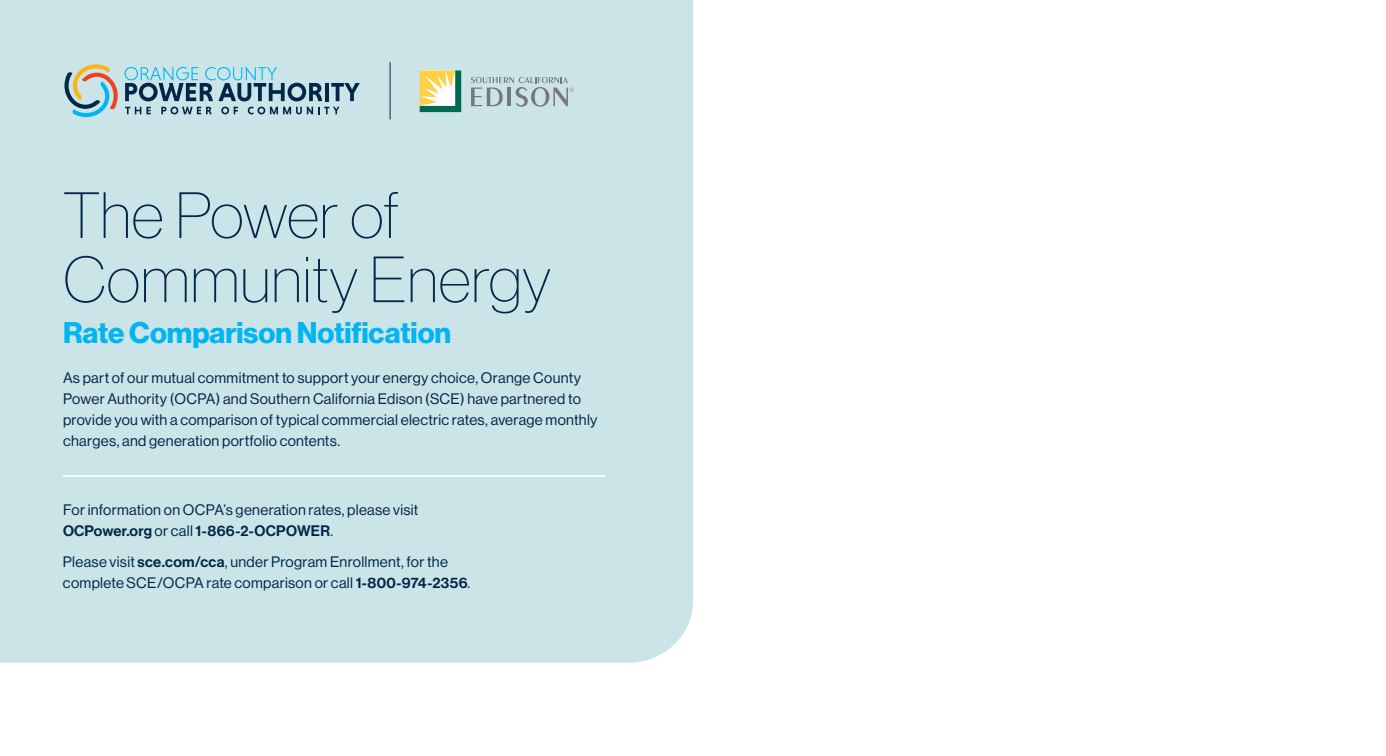
<style>
.page{position:relative;width:1386px;height:756px;background:#fff}
.page>*{position:absolute;margin:0;border:0;box-sizing:border-box;transform-origin:0 0}
.t1{font:63.88px/64.2px "N Haas Grotesk DS Pro 25 Th";letter-spacing:.01em;color:#002748}
.t2{font:29.22px "N Haas Grotesk DS Pro 75 Bd";color:#00b5f1}
.t3{font:14.88px/21px "N Haas Grotesk DS Pro 55 Rg";letter-spacing:.02em;color:#002748}
.t4{font:14.88px "N Haas Grotesk DS Pro 65 Md";letter-spacing:.015em;color:#002748}
.s1{font-family:"N Haas Grotesk DS Pro 55 Rg"}
.s2{font-family:"N Haas Grotesk DS Pro 65 Md"}
</style>
<div class="page">
<div style="left:0;top:0;width:693px;height:663px;background:#cbe4e8"></div>
<svg style="left:64px;top:64px;width:54px;height:53px;background:#afbcb7"></svg>
<svg style="left:125px;top:67px;width:197px;height:34px;background:#88afbe"></svg>
<hr style="left:325px;top:83px;width:4px;height:18px;background:#002748">
<svg style="left:331px;top:83px;width:29px;height:18px"></svg>
<svg style="left:125px;top:107px;width:26px;height:7px"></svg>
<svg style="left:161px;top:107px;width:50px;height:7px"></svg>
<svg style="left:221px;top:107px;width:17px;height:7px"></svg>
<svg style="left:248px;top:107px;width:91px;height:7px"></svg>
<svg style="left:420px;top:70px;width:41px;height:42px"></svg>
<svg style="left:471px;top:77px;width:103px;height:30px;background:#b2c5c8"></svg>
<hr style="left:390px;top:62px;width:1px;height:57px;background:#002748">
<hr style="left:63px;top:475px;width:542px;height:2px;background:#fff">
<h1 class="t1" style="left:63px;top:183px;width:489px">The Power of<br>Community Energy</h1>
<h2 class="t2" style="left:63px;top:315px;width:390px">Rate Comparison Notification</h2>
<p class="t3" style="left:63px;top:368px;width:536px">As part of our mutual commitment to support your energy choice, Orange County Power Authority (OCPA) and Southern California Edison (SCE) have partnered to provide you with a comparison of typical commercial electric rates, average monthly charges, and generation portfolio contents.</p>
<p class="t3" style="left:63px;top:499px;width:357px">For information on OCPA’s generation rates, please visit</p>
<p class="t4" style="left:63px;top:522px;width:272px">OCPower.org <span class="s1">or call</span> 1‑866‑2‑OCPOWER<span class="s1">.</span></p>
<p class="t3" style="left:63px;top:551px;width:409px">Please visit <span class="s2">sce.com/cca</span>, under Program Enrollment, for the complete SCE/OCPA rate comparison or call <span class="s2">1‑800‑974‑2356</span>.</p>
</div>
